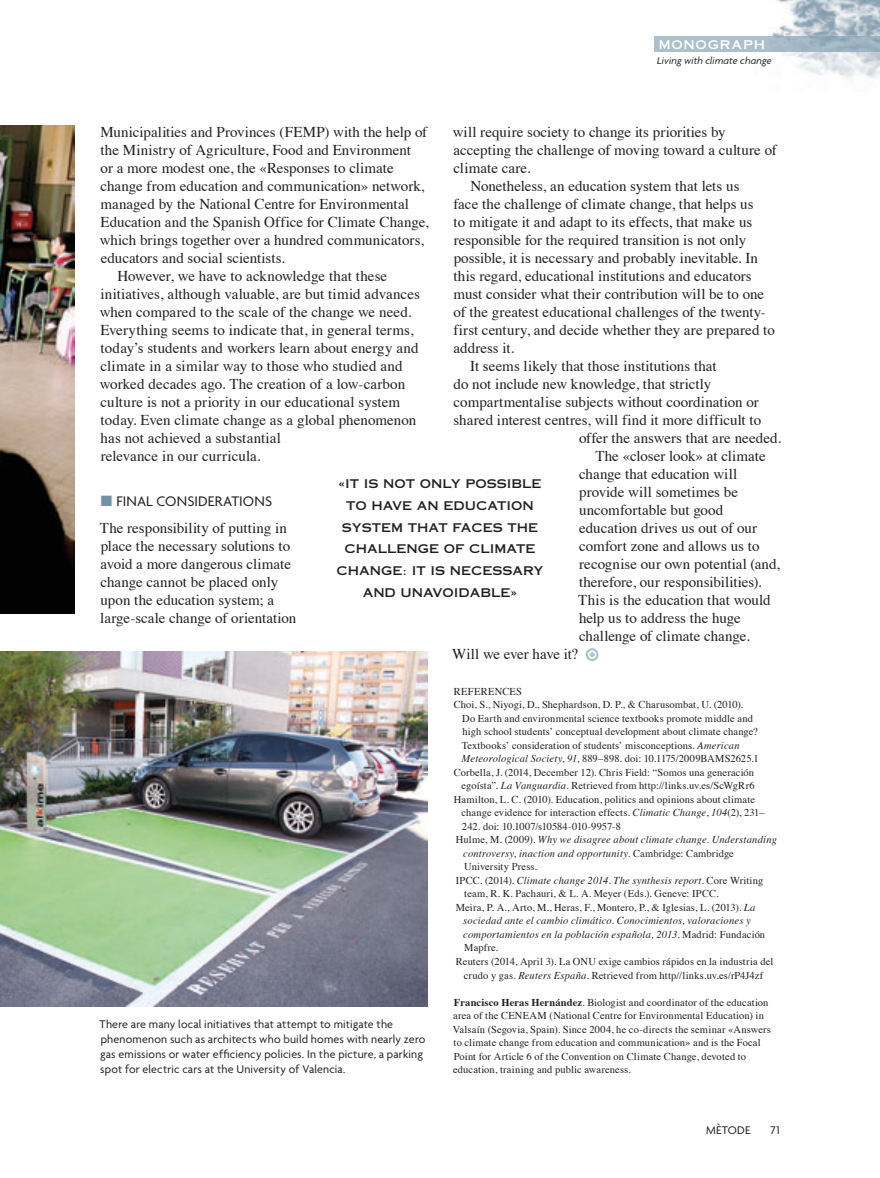
<style>
.page{position:relative;width:880px;height:1178px;background:#fff}
.page>*{position:absolute;margin:0;border:0;box-sizing:border-box;transform-origin:0 0}
.TEXT{font:15px/18px "Times";color:#231f20}
._08_LADILLO_TEXTO{font:15px "Agenda";letter-spacing:.01em;color:#231f20}
.TEXT-2{font:15px "Times";letter-spacing:-.02em;color:#231f20}
._09_PEUS_DE_FOTO{font:12px/15px "Agenda";letter-spacing:.015em;color:#231f20}
._12_DESTACADO{font:12px/21.8px "Copperplate Thirty One AB";color:#231f20;text-align:center}
.t1{font:12px "Copperplate Thirty One AB";letter-spacing:.06em;color:#fff}
._22_M2Firma{font:10.5px/13.5px "Times";letter-spacing:.01em;color:#231f20}
.t2{font:italic 10.5px/13.5px "Times";letter-spacing:.02em;color:#231f20}
.t3{font:italic 10.5px "Agenda";letter-spacing:.01em;color:#231f20}
._14_BIBLIOGRAFIA{font:10.5px "Times";letter-spacing:.02em;color:#231f20}
.s1{color:#7292a5}
.s2{font-style:italic}
.s3{font-style:normal}
.s4{font-weight:700}
</style>
<div class="page">
<img style="left:771px;top:0;width:109px;height:78px">
<div style="left:654px;top:36px;width:226px;height:16px;background:#acc0cb"></div>
<img style="left:0;top:125px;width:74px;height:488px">
<div style="left:586px;top:648px;width:13px;height:13px;border:2px solid #acc2ce;border-radius:50%"></div>
<svg style="left:589px;top:652px;width:6px;height:5px"></svg>
<img style="left:0;top:651px;width:427px;height:355px">
<img style="left:774px;top:36px;width:106px;height:16px">
<p class="t1" style="left:659px;top:37px;width:108px">MONOGRAPH</p>
<p class="t3" style="left:657px;top:55px;width:116px">Living with climate change</p>
<p class="TEXT" style="left:100px;top:121px;width:330px">Municipalities and Provinces (FEMP) with the help of the Ministry of Agriculture, Food and Environment<br>or a more modest one, the «Responses to climate change from education and communication» network, managed by the National Centre for Environmental Education and the Spanish Office for Climate Change, which brings together over a hundred communicators, educators and social scientists.</p>
<p class="TEXT" style="left:100px;top:265px;width:322px;text-indent:18px">However, we have to acknowledge that these initiatives, although valuable, are but timid advances when compared to the scale of the change we need.<br>Everything seems to indicate that, in general terms, today’s students and workers learn about energy and climate in a similar way to those who studied and worked decades ago. The creation of a low-carbon culture is not a priority in our educational system today. Even climate change as a global phenomenon has not achieved a substantial<br>relevance in our curricula.</p>
<p class="_08_LADILLO_TEXTO" style="left:101px;top:492px;width:173px"><span class="s1">■</span> FINAL CONSIDERATIONS</p>
<p class="TEXT" style="left:100px;top:517px;width:198px">The responsibility of putting in place the necessary solutions to avoid a more dangerous climate change cannot be placed only upon the education system; a large-scale change of orientation</p>
<p class="TEXT" style="left:453px;top:121px;width:326px">will require society to change its priorities by accepting the challenge of moving toward a culture of climate care.</p>
<p class="TEXT" style="left:453px;top:175px;width:323px;text-indent:17px">Nonetheless, an education system that lets us<br>face the challenge of climate change, that helps us<br>to mitigate it and adapt to its effects, that make us responsible for the required transition is not only possible, it is necessary and probably inevitable. In this regard, educational institutions and educators must consider what their contribution will be to one of the greatest educational challenges of the twenty&shy;first century, and decide whether they are prepared to address it.</p>
<p class="TEXT" style="left:470px;top:355px;width:248px">It seems likely that those institutions that</p>
<p class="TEXT" style="left:454px;top:373px;width:259px">do not include new knowledge, that strictly</p>
<p class="TEXT" style="left:454px;top:391px;width:307px">compartmentalise subjects without coordination or</p>
<p class="TEXT" style="left:454px;top:409px;width:309px">shared interest centres, will find it more difficult to</p>
<p class="TEXT" style="left:579px;top:427px;width:204px">offer the answers that are needed.</p>
<p class="TEXT" style="left:578px;top:445px;width:203px;text-indent:17px">The «closer look» at climate change that education will provide will sometimes be uncomfortable but good education drives us out of our comfort zone and allows us to recognise our own potential (and, therefore, our responsibilities).<br>This is the education that would help us to address the huge challenge of climate change.</p>
<p class="TEXT-2" style="left:452px;top:639px;width:127px">Will we ever have it?</p>
<p class="_14_BIBLIOGRAFIA" style="left:454px;top:681px;width:70px">REFERENCES</p>
<p class="_22_M2Firma" style="left:462px;top:697px;width:299px;text-indent:-8px">Choi, S., Niyogi, D., Shephardson, D. P., &amp; Charusombat, U. (2010).<br>Do Earth and environmental science textbooks promote middle and high school students’ conceptual development about climate change?<br>Textbooks’ consideration of students’ misconceptions<span class="s2">. American Meteorological Society</span>, <span class="s2">91</span>, 889–898. doi: 10.1175/2009BAMS2625.1</p>
<p class="_22_M2Firma" style="left:454px;top:764px;width:302px;text-align:right">Corbella, J. (2014, December 12). Chris Field: “Somos una generación egoísta”. <span class="s2">La Vanguardia</span>. Retrieved from http://links.uv.es/ScWgRr6</p>
<p class="_22_M2Firma" style="left:461px;top:791px;width:305px;text-indent:-8px">Hamilton, L. C. (2010). Education, politics and opinions about climate change evidence for interaction effects. <span class="s2">Climatic Change</span>, <span class="s2">104</span>(2), 231–<br>242. doi: 10.1007/s10584-010-9957-8</p>
<p class="t2" style="left:463px;top:832px;width:315px;text-indent:-7px"><span class="s3">Hulme, M. (2009).</span> Why we disagree about climate change<span class="s3">.</span> Understanding controversy, inaction and opportunity. <span class="s3">Cambridge: Cambridge<br>University Press.</span></p>
<p class="_22_M2Firma" style="left:464px;top:872px;width:301px;text-indent:-9px">IPCC. (2014). <span class="s2">Climate change 2014. The synthesis report</span>. Core Writing team, R. K. Pachauri, &amp; L. A. Meyer (Eds.). Geneve: IPCC.</p>
<p class="t2" style="left:463px;top:900px;width:304px;text-indent:-7px"><span class="s3">Meira, P. A., Arto, M., Heras, F., Montero, P., &amp; Iglesias, L. (2013).</span> La sociedad ante el cambio climático. Conocimientos, valoraciones y comportamientos en la población española, 2013. <span class="s3">Madrid: Fundación Mapfre.</span></p>
<p class="_22_M2Firma" style="left:456px;top:953px;width:319px;text-align:center">Reuters (2014, April 3). La ONU exige cambios rápidos en la industria del crudo y gas. <span class="s2">Reuters España</span>. Retrieved from http//links.uv.es/rP4J4zf</p>
<p class="_22_M2Firma" style="left:453px;top:994px;width:320px"><span class="s4">Francisco Heras Hernández</span>. Biologist and coordinator of the education area of the CENEAM (National Centre for Environmental Education) in Valsaín (Segovia, Spain). Since 2004, he co-directs the seminar «Answers to climate change from education and communication» and is the Focal Point for Article 6 of the Convention on Climate Change, devoted to education, training and public awareness.</p>
<p class="_12_DESTACADO" style="left:336px;top:473px;width:209px">«IT IS NOT ONLY POSSIBLE<br>TO HAVE AN EDUCATION<br>SYSTEM THAT FACES THE<br>CHALLENGE OF CLIMATE<br>CHANGE: IT IS NECESSARY<br>AND UNAVOIDABLE»</p>
<p class="_09_PEUS_DE_FOTO" style="left:100px;top:1016px;width:327px">There are many local initiatives that attempt to mitigate the phenomenon such as architects who build homes with nearly zero gas emissions or water efficiency policies. In the picture, a parking spot for electric cars at the University of Valencia.</p>
<p class="_09_PEUS_DE_FOTO" style="left:706px;top:1122px;width:46px">MÈTODE</p>
<p class="_09_PEUS_DE_FOTO" style="left:771px;top:1122px;width:10px">71</p>
</div>
